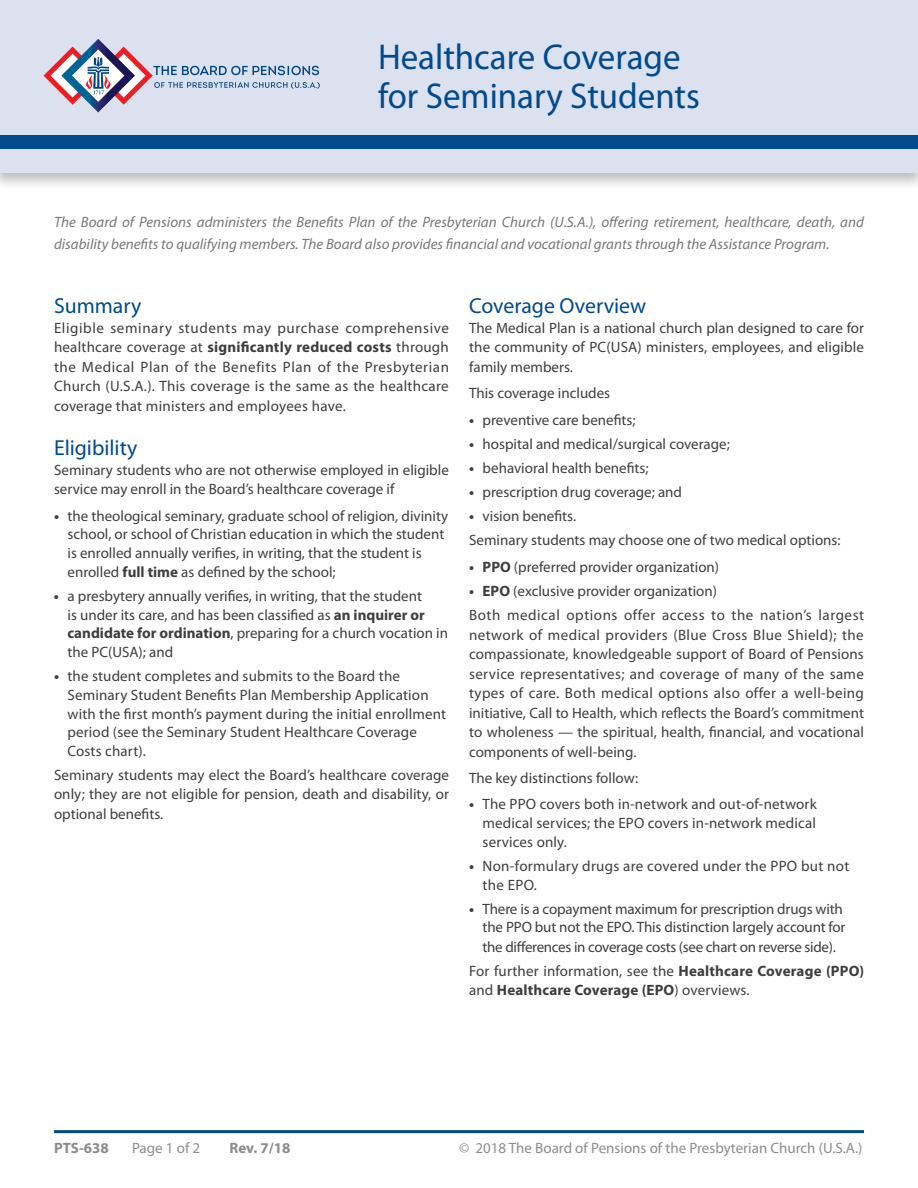
<style>
.page{position:relative;width:918px;height:1188px;background:#fff}
.page>*{position:absolute;margin:0;border:0;box-sizing:border-box;transform-origin:0 0}
.t1{font:36px/39px "Myriad Pro";color:#004a8d}
.t2{font:21.75px "Myriad Pro";color:#004a8d}
.t3{font:15px/19.5px "Myriad Pro";color:#3e3e3f}
.t4{font:italic 15px/21.8px "Myriad Pro";color:#76787b}
.t5{font:700 15px/19.5px "Myriad Pro";letter-spacing:.01em;color:#3e3e3f}
.t6{font:15px/23.7px "Myriad Pro";letter-spacing:.035em;color:#3e3e3f}
.t7{font:15px "Myriad Pro";color:#8a8c8f}
.t8{font:15px/18.8px "Myriad Pro";letter-spacing:.02em;color:#3e3e3f}
.t9{font:700 15px "Myriad Pro";color:#8a8c8f}
.s1{font-weight:700}
.s2{font-weight:400}
</style>
<div class="page">
<hr style="left:54px;top:1130px;width:810px;height:3px;background:#004a8d">
<div style="left:0;top:0;width:918px;height:191px;background:#231f20;opacity:.3"></div>
<div style="left:0;top:0;width:918px;height:172px;background:#dce1ef"></div>
<div style="left:0;top:135px;width:918px;height:14px;background:#004a8d"></div>
<svg style="left:44px;top:39px;width:276px;height:73px"></svg>
<h1 class="t1" style="left:378px;top:37px;width:324px">Healthcare Coverage for Seminary Students</h1>
<p class="t4" style="left:54px;top:211px;width:812px">The Board of Pensions administers the Benefits Plan of the Presbyterian Church (U.S.A.), offering retirement, healthcare, death, and disability benefits to qualifying members. The Board also provides financial and vocational grants through the Assistance Program.</p>
<h2 class="t2" style="left:54px;top:293px;width:89px">Summary</h2>
<p class="t3" style="left:54px;top:318px;width:397px;text-align:justify">Eligible seminary students may purchase comprehensive healthcare coverage at <span class="s1">significantly reduced costs</span> through the Medical Plan of the Benefits Plan of the Presbyterian Church (U.S.A.). This coverage is the same as the healthcare coverage that ministers and employees have.</p>
<h2 class="t2" style="left:54px;top:434px;width:85px">Eligibility</h2>
<p class="t3" style="left:54px;top:460px;width:396px">Seminary students who are not otherwise employed in eligible service may enroll in the Board’s healthcare coverage if</p>
<p class="t3" style="left:67px;top:506px;width:382px;line-height:18.8px;text-indent:-13px"><span class="s1">•</span> the theological seminary, graduate school of religion, divinity school, or school of Christian education in which the student is enrolled annually verifies, in writing, that the student is enrolled <span class="s1">full time</span> as defined by the school;</p>
<p class="t3" style="left:68px;top:586px;width:382px;line-height:18.8px;text-indent:-14px"><span class="s1">•</span> a presbytery annually verifies, in writing, that the student<br>is under its care, and has been classified as <span class="s1">an inquirer or candidate for ordination</span>, preparing for a church vocation in the PC(USA); and</p>
<p class="t3" style="left:68px;top:666px;width:380px;line-height:18.8px;text-indent:-14px"><span class="s1">•</span> the student completes and submits to the Board the Seminary Student Benefits Plan Membership Application with the first month’s payment during the initial enrollment period (see the Seminary Student Healthcare Coverage Costs chart).</p>
<p class="t3" style="left:54px;top:765px;width:397px;text-align:justify">Seminary students may elect the Board’s healthcare coverage only; they are not eligible for pension, death and disability, or optional benefits.</p>
<h2 class="t2" style="left:469px;top:293px;width:178px">Coverage Overview</h2>
<p class="t3" style="left:469px;top:318px;width:396px;text-align:justify">The Medical Plan is a national church plan designed to care for the community of PC(USA) ministers, employees, and eligible family members.</p>
<p class="t3" style="left:469px;top:383px;width:143px">This coverage includes</p>
<p class="t3" style="left:469px;top:410px;width:168px"><span class="s1">•</span> preventive care benefits;</p>
<p class="t3" style="left:469px;top:434px;width:262px"><span class="s1">•</span> hospital and medical/surgical coverage;</p>
<p class="t3" style="left:469px;top:458px;width:181px"><span class="s1">•</span> behavioral health benefits;</p>
<p class="t3" style="left:469px;top:482px;width:214px"><span class="s1">•</span> prescription drug coverage; and</p>
<p class="t3" style="left:469px;top:504px;width:373px;line-height:23.7px"><span class="s1">•</span> vision benefits.<br>Seminary students may choose one of two medical options:</p>
<p class="t3" style="left:469px;top:557px;width:252px"><span class="s1">• PPO</span> (preferred provider organization)</p>
<p class="t6" style="left:469px;top:579px;width:397px"><span class="s1">• EPO</span> (exclusive provider organization)<br>Both medical options offer access to the nation’s largest</p>
<p class="t3" style="left:469px;top:625px;width:396px;text-align:justify">network of medical providers (Blue Cross Blue Shield); the compassionate, knowledgeable support of Board of Pensions service representatives; and coverage of many of the same types of care. Both medical options also offer a well-being initiative, Call to Health, which reflects the Board’s commitment to wholeness — the spiritual, health, financial, and vocational components of well-being.</p>
<p class="t3" style="left:469px;top:768px;width:171px">The key distinctions follow:</p>
<p class="t3" style="left:483px;top:795px;width:336px;line-height:18.8px;text-align:justify;text-indent:-14px"><span class="s1">•</span> The PPO covers both in-network and out-of-network medical services; the EPO covers in-network medical services only.</p>
<p class="t8" style="left:483px;top:856px;width:368px;text-indent:-14px"><span class="s1">•</span> Non-formulary drugs are covered under the PPO but not the EPO.</p>
<p class="t3" style="left:483px;top:899px;width:364px;line-height:19px;text-indent:-14px"><span class="s1">•</span> There is a copayment maximum for prescription drugs with the PPO but not the EPO. This distinction largely account for the differences in coverage costs (see chart on reverse side).</p>
<p class="t5" style="left:469px;top:960px;width:396px"><span class="s2">For further information, see the</span> Healthcare Coverage (PPO) <span class="s2">and</span> Healthcare Coverage (EPO<span class="s2">) overviews.</span></p>
<p class="t9" style="left:54px;top:1139px;width:56px">PTS-638</p>
<p class="t7" style="left:132px;top:1139px;width:70px">Page 1 of 2</p>
<p class="t9" style="left:230px;top:1139px;width:62px">Rev. 7/18</p>
<p class="t7" style="left:459px;top:1139px;width:405px">© 2018 The Board of Pensions of the Presbyterian Church (U.S.A.)</p>
</div>
